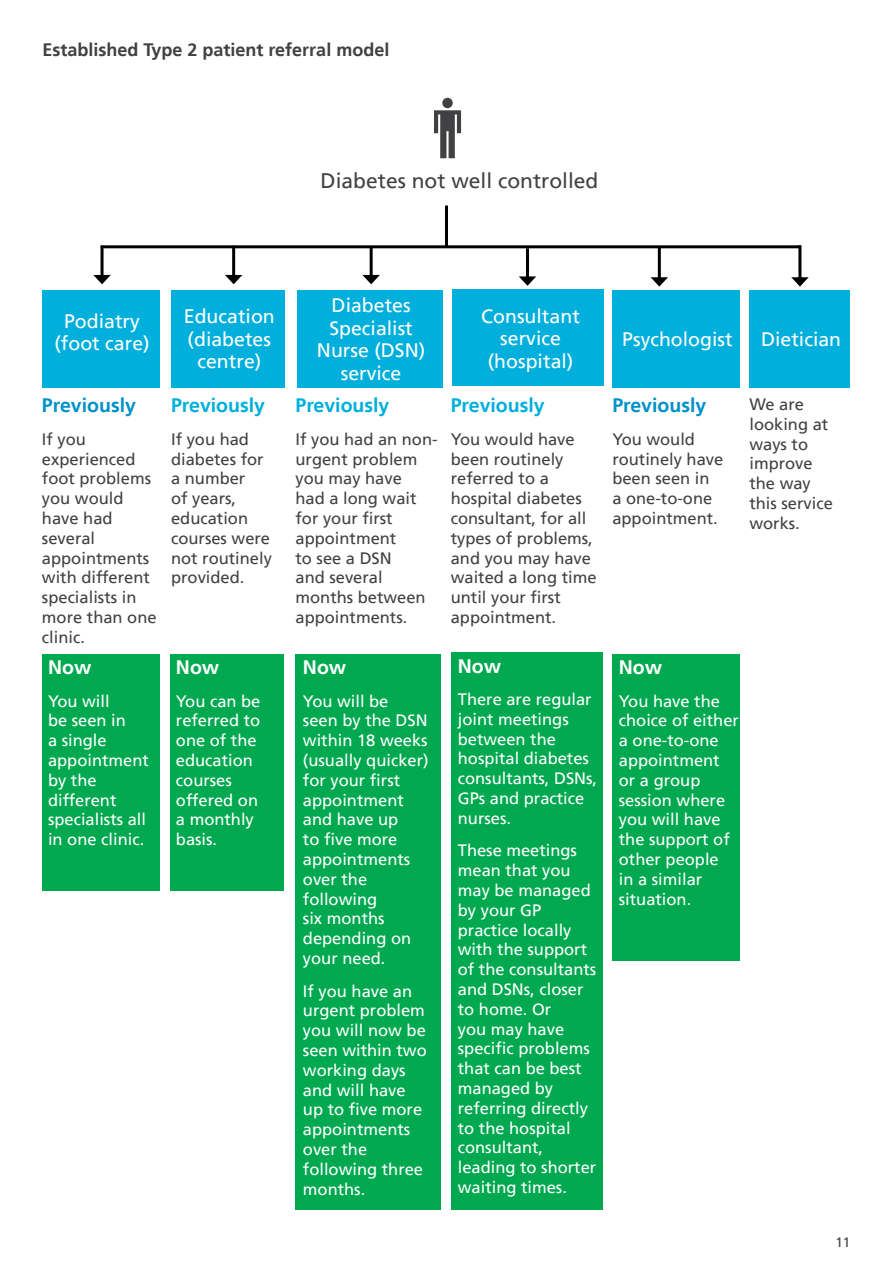
<style>
.page{position:relative;width:893px;height:1263px;background:#fff}
.page>*{position:absolute;margin:0;border:0;box-sizing:border-box;transform-origin:0 0}
.t1{font:21px "Frutiger";color:#414042}
.t2{font:19.5px/22.5px "Frutiger";color:#fff;text-align:center}
.t3{font:700 19.5px "Frutiger";color:#00afdb}
.t4{font:700 19.5px "Frutiger";color:#0091c9}
.t5{font:700 19.5px "Frutiger";color:#fff}
.t6{font:700 18px "Frutiger";color:#414042}
.t7{font:16.5px/19.8px "Frutiger";color:#fff}
.t8{font:16.5px/19.8px "Frutiger";color:#414042}
.t9{font:13.5px "Frutiger";color:#414042}
</style>
<div class="page">
<div style="left:42px;top:290px;width:117px;height:97px;background:#00afdb"></div>
<div style="left:42px;top:654px;width:117px;height:236px;background:#00a94f"></div>
<hr style="left:445px;top:205px;width:3px;height:42px;background:#000">
<hr style="left:101px;top:245px;width:700px;height:3px;background:#000">
<hr style="left:232px;top:246px;width:3px;height:32px;background:#000">
<svg style="left:225px;top:275px;width:17px;height:9px"></svg>
<hr style="left:658px;top:247px;width:3px;height:33px;background:#000">
<svg style="left:651px;top:277px;width:17px;height:10px"></svg>
<div style="left:171px;top:290px;width:114px;height:97px;background:#00afdb"></div>
<div style="left:170px;top:654px;width:114px;height:236px;background:#00a94f"></div>
<div style="left:297px;top:290px;width:145px;height:97px;background:#00afdb"></div>
<div style="left:296px;top:654px;width:145px;height:556px;background:#00a94f"></div>
<div style="left:452px;top:290px;width:152px;height:96px;background:#00afdb"></div>
<div style="left:451px;top:653px;width:151px;height:557px;background:#00a94f"></div>
<div style="left:749px;top:290px;width:101px;height:97px;background:#00afdb"></div>
<div style="left:612px;top:290px;width:127px;height:97px;background:#00afdb"></div>
<div style="left:612px;top:654px;width:128px;height:307px;background:#00a94f"></div>
<div style="left:442px;top:98px;width:11px;height:10px;background:#414042;border-radius:50%"></div>
<svg style="left:434px;top:110px;width:27px;height:48px"></svg>
<hr style="left:798px;top:245px;width:3px;height:35px;background:#000">
<svg style="left:791px;top:277px;width:18px;height:10px"></svg>
<hr style="left:526px;top:248px;width:3px;height:31px;background:#000">
<svg style="left:519px;top:276px;width:17px;height:10px"></svg>
<hr style="left:370px;top:247px;width:3px;height:31px;background:#000">
<svg style="left:362px;top:275px;width:18px;height:9px"></svg>
<hr style="left:101px;top:246px;width:3px;height:32px;background:#000">
<svg style="left:93px;top:275px;width:18px;height:9px"></svg>
<p class="t6" style="left:43px;top:39px;width:348px">Established Type 2 patient referral model</p>
<p class="t1" style="left:321px;top:168px;width:279px">Diabetes not well controlled</p>
<p class="t2" style="left:54px;top:310px;width:97px">Podiatry (foot care)</p>
<p class="t4" style="left:42px;top:394px;width:95px">Previously</p>
<p class="t8" style="left:42px;top:429px;width:116px">If you experienced foot problems you would have had several appointments with different specialists in more than one clinic.</p>
<p class="t5" style="left:48px;top:656px;width:45px">Now</p>
<p class="t7" style="left:48px;top:691px;width:102px">You will<br>be seen in<br>a single appointment by the different specialists all in one clinic.</p>
<p class="t2" style="left:184px;top:305px;width:93px">Education (diabetes centre)</p>
<p class="t3" style="left:171px;top:394px;width:95px">Previously</p>
<p class="t8" style="left:171px;top:429px;width:102px">If you had diabetes for a number<br>of years, education courses were not routinely provided.</p>
<p class="t5" style="left:176px;top:656px;width:45px">Now</p>
<p class="t7" style="left:176px;top:691px;width:86px">You can be referred to one of the education courses offered on a monthly basis.</p>
<p class="t2" style="left:317px;top:294px;width:110px">Diabetes<br>Specialist<br>Nurse (DSN) service</p>
<p class="t3" style="left:296px;top:394px;width:95px">Previously</p>
<p class="t8" style="left:296px;top:429px;width:144px">If you had an non&shy;urgent problem you may have<br>had a long wait for your first appointment<br>to see a DSN<br>and several months between appointments.</p>
<p class="t5" style="left:303px;top:656px;width:45px">Now</p>
<p class="t7" style="left:303px;top:691px;width:127px">You will be<br>seen by the DSN within 18 weeks (usually quicker) for your first appointment and have up<br>to five more appointments over the following<br>six months depending on your need.</p>
<p class="t7" style="left:303px;top:981px;width:125px">If you have an urgent problem you will now be seen within two working days and will have up to five more appointments over the following three months.</p>
<p class="t2" style="left:481px;top:305px;width:100px">Consultant service (hospital)</p>
<p class="t3" style="left:451px;top:394px;width:95px">Previously</p>
<p class="t8" style="left:451px;top:429px;width:147px">You would have been routinely referred to a hospital diabetes consultant, for all types of problems, and you may have waited a long time until your first appointment.</p>
<p class="t5" style="left:458px;top:654px;width:45px">Now</p>
<p class="t7" style="left:458px;top:689px;width:141px">There are regular joint meetings between the hospital diabetes consultants, DSNs,<br>GPs and practice nurses.</p>
<p class="t7" style="left:458px;top:841px;width:140px">These meetings mean that you may be managed by your GP practice locally with the support of the consultants and DSNs, closer to home. Or<br>you may have specific problems that can be best managed by referring directly to the hospital consultant, leading to shorter waiting times.</p>
<p class="t2" style="left:622px;top:328px;width:112px">Psychologist</p>
<p class="t2" style="left:761px;top:328px;width:82px">Dietician</p>
<p class="t4" style="left:612px;top:394px;width:95px">Previously</p>
<p class="t8" style="left:612px;top:429px;width:112px">You would routinely have been seen in<br>a one-to-one appointment.</p>
<p class="t8" style="left:749px;top:394px;width:85px">We are looking at ways to improve the way this service works.</p>
<p class="t5" style="left:619px;top:656px;width:45px">Now</p>
<p class="t7" style="left:619px;top:691px;width:122px">You have the choice of either a one-to-one appointment or a group session where you will have the support of other people<br>in a similar situation.</p>
<p class="t9" style="left:835px;top:1234px;width:17px">11</p>
</div>
